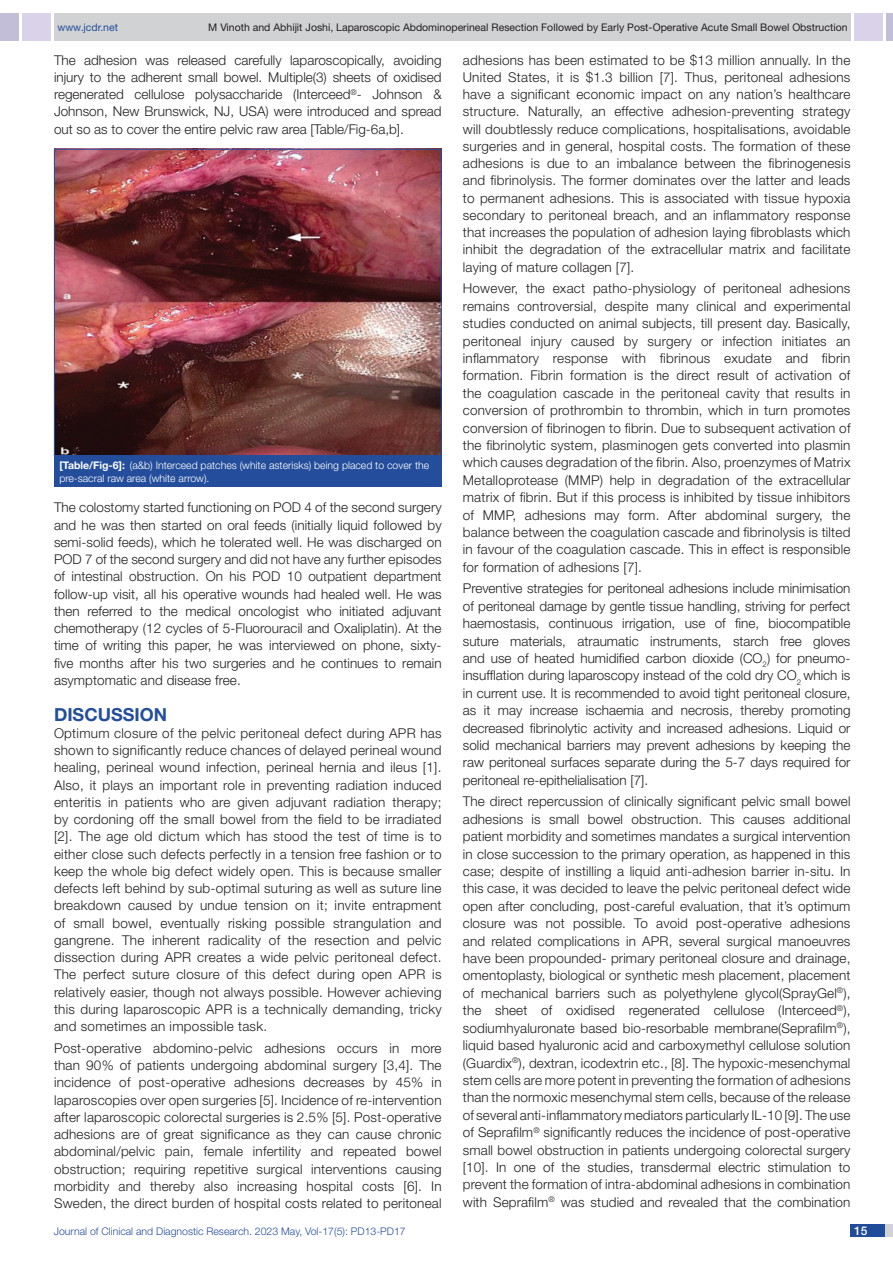
<style>
.page{position:relative;width:893px;height:1263px;background:#fff}
.page>*{position:absolute;margin:0;border:0;box-sizing:border-box;transform-origin:0 0}
.Heading{font:700 18px "Helvetica Neue";color:#244e9b}
.Body_text{font:300 13.5px/17.2px "Helvetica Neue";letter-spacing:.01em;color:#231f20;text-align:justify}
.t1{font:500 12px "Helvetica Neue";color:#fff}
.t2{font:10.5px "Helvetica Neue";color:#231f20}
.TABLE_FIG{font:300 10.5px/12.6px "Helvetica Neue";color:#fff}
.t3{font:300 10.5px "Helvetica Neue";color:#244e9b}
.t4{font:10.5px "Helvetica Neue";color:#244e9b}
.s1{font-weight:700}
</style>
<div class="page">
<div style="left:54px;top:13px;width:796px;height:28px;background:#d1d2d4"></div>
<div style="left:0;top:13px;width:19px;height:28px;background:#c2bed7"></div>
<div style="left:22px;top:13px;width:29px;height:28px;background:#d9d2e8"></div>
<div style="left:886px;top:13px;width:7px;height:28px;background:#c2bed7"></div>
<div style="left:854px;top:13px;width:29px;height:28px;background:#d9d2e8"></div>
<div style="left:850px;top:1224px;width:43px;height:13px;background:#d1d2d4"></div>
<div style="left:850px;top:1224px;width:35px;height:13px;background:#214c99"></div>
<img style="left:56px;top:151px;width:384px;height:303px">
<div style="left:54px;top:455px;width:388px;height:32px;background:#244e9b"></div>
<p class="t4" style="left:57px;top:21px;width:62px">www.jcdr.net</p>
<p class="t2" style="left:208px;top:21px;width:641px">M Vinoth and Abhijit Joshi, Laparoscopic Abdominoperineal Resection Followed by Early Post-Operative Acute Small Bowel Obstruction</p>
<p class="Body_text" style="left:54px;top:51px;width:389px">The adhesion was released carefully laparoscopically, avoiding injury to the adherent small bowel. Multiple(3) sheets of oxidised regenerated cellulose polysaccharide (Interceed<sup>®</sup>- Johnson &amp; Johnson, New Brunswick, NJ, USA) were introduced and spread out so as to cover the entire pelvic raw area [Table/Fig-6a,b].</p>
<p class="Body_text" style="left:463px;top:51px;width:389px">adhesions has been estimated to be $13 million annually. In the United States, it is $1.3 billion [7]. Thus, peritoneal adhesions have a significant economic impact on any nation’s healthcare structure. Naturally, an effective adhesion-preventing strategy will doubtlessly reduce complications, hospitalisations, avoidable surgeries and in general, hospital costs. The formation of these adhesions is due to an imbalance between the fibrinogenesis and fibrinolysis. The former dominates over the latter and leads to permanent adhesions. This is associated with tissue hypoxia secondary to peritoneal breach, and an inflammatory response that increases the population of adhesion laying fibroblasts which inhibit the degradation of the extracellular matrix and facilitate laying of mature collagen [7].</p>
<p class="Body_text" style="left:463px;top:279px;width:389px">However, the exact patho-physiology of peritoneal adhesions remains controversial, despite many clinical and experimental studies conducted on animal subjects, till present day. Basically, peritoneal injury caused by surgery or infection initiates an inflammatory response with fibrinous exudate and fibrin formation. Fibrin formation is the direct result of activation of the coagulation cascade in the peritoneal cavity that results in conversion of prothrombin to thrombin, which in turn promotes conversion of fibrinogen to fibrin. Due to subsequent activation of the fibrinolytic system, plasminogen gets converted into plasmin which causes degradation of the fibrin. Also, proenzymes of Matrix Metalloprotease (MMP) help in degradation of the extracellular matrix of fibrin. But if this process is inhibited by tissue inhibitors of MMP, adhesions may form. After abdominal surgery, the balance between the coagulation cascade and fibrinolysis is tilted in favour of the coagulation cascade. This in effect is responsible for formation of adhesions [7].</p>
<p class="Body_text" style="left:463px;top:580px;width:389px">Preventive strategies for peritoneal adhesions include minimisation of peritoneal damage by gentle tissue handling, striving for perfect haemostasis, continuous irrigation, use of fine, biocompatible suture materials, atraumatic instruments, starch free gloves and use of heated humidified carbon dioxide (CO<sub>2</sub>) for pneumo&shy;insufflation during laparoscopy instead of the cold dry CO<sub>2</sub> which is in current use. It is recommended to avoid tight peritoneal closure, as it may increase ischaemia and necrosis, thereby promoting decreased fibrinolytic activity and increased adhesions. Liquid or solid mechanical barriers may prevent adhesions by keeping the raw peritoneal surfaces separate during the 5-7 days required for peritoneal re-epithelialisation [7].</p>
<p class="Body_text" style="left:463px;top:793px;width:389px">The direct repercussion of clinically significant pelvic small bowel adhesions is small bowel obstruction. This causes additional patient morbidity and sometimes mandates a surgical intervention in close succession to the primary operation, as happened in this case; despite of instilling a liquid anti-adhesion barrier in-situ. In this case, it was decided to leave the pelvic peritoneal defect wide open after concluding, post-careful evaluation, that it’s optimum closure was not possible. To avoid post-operative adhesions and related complications in APR, several surgical manoeuvres have been propounded- primary peritoneal closure and drainage, omentoplasty, biological or synthetic mesh placement, placement of mechanical barriers such as polyethylene glycol(SprayGel<sup>®</sup>), the sheet of oxidised regenerated cellulose (Interceed<sup>®</sup>), sodiumhyaluronate based bio-resorbable membrane(Seprafilm<sup>®</sup>), liquid based hyaluronic acid and carboxymethyl cellulose solution (Guardix<sup>®</sup>), dextran, icodextrin etc., [8]. The hypoxic-mesenchymal stem cells are more potent in preventing the formation of adhesions than the normoxic mesenchymal stem cells, because of the release of several anti-inflammatory mediators particularly IL-10 [9]. The use of Seprafilm<sup>®</sup> significantly reduces the incidence of post-operative small bowel obstruction in patients undergoing colorectal surgery [10]. In one of the studies, transdermal electric stimulation to prevent the formation of intra-abdominal adhesions in combination with Seprafilm<sup>®</sup> was studied and revealed that the combination</p>
<p class="TABLE_FIG" style="left:59px;top:459px;width:371px"><span class="s1">[Table/Fig-6]:</span> (a&amp;b) Interceed patches (white asterisks) being placed to cover the pre-sacral raw area (white arrow).</p>
<p class="Body_text" style="left:54px;top:499px;width:389px">The colostomy started functioning on POD 4 of the second surgery and he was then started on oral feeds (initially liquid followed by semi-solid feeds), which he tolerated well. He was discharged on POD 7 of the second surgery and did not have any further episodes of intestinal obstruction. On his POD 10 outpatient department follow-up visit, all his operative wounds had healed well. He was then referred to the medical oncologist who initiated adjuvant chemotherapy (12 cycles of 5-Fluorouracil and Oxaliplatin). At the time of writing this paper, he was interviewed on phone, sixty&shy;five months after his two surgeries and he continues to remain asymptomatic and disease free.</p>
<p class="Heading" style="left:54px;top:703px;width:115px">DISCUSSION</p>
<p class="Body_text" style="left:54px;top:724px;width:389px">Optimum closure of the pelvic peritoneal defect during APR has shown to significantly reduce chances of delayed perineal wound healing, perineal wound infection, perineal hernia and ileus [1].<br>Also, it plays an important role in preventing radiation induced enteritis in patients who are given adjuvant radiation therapy; by cordoning off the small bowel from the field to be irradiated [2]. The age old dictum which has stood the test of time is to either close such defects perfectly in a tension free fashion or to keep the whole big defect widely open. This is because smaller defects left behind by sub-optimal suturing as well as suture line breakdown caused by undue tension on it; invite entrapment of small bowel, eventually risking possible strangulation and gangrene. The inherent radicality of the resection and pelvic dissection during APR creates a wide pelvic peritoneal defect.<br>The perfect suture closure of this defect during open APR is relatively easier, though not always possible. However achieving this during laparoscopic APR is a technically demanding, tricky and sometimes an impossible task.</p>
<p class="Body_text" style="left:54px;top:1039px;width:389px">Post-operative abdomino-pelvic adhesions occurs in more than 90% of patients undergoing abdominal surgery [3,4]. The incidence of post-operative adhesions decreases by 45% in laparoscopies over open surgeries [5]. Incidence of re-intervention after laparoscopic colorectal surgeries is 2.5% [5]. Post-operative adhesions are of great significance as they can cause chronic abdominal/pelvic pain, female infertility and repeated bowel obstruction; requiring repetitive surgical interventions causing morbidity and thereby also increasing hospital costs [6]. In Sweden, the direct burden of hospital costs related to peritoneal</p>
<p class="t3" style="left:54px;top:1225px;width:353px">Journal of Clinical and Diagnostic Research. 2023 May, Vol-17(5): PD13-PD17</p>
<p class="t1" style="left:854px;top:1223px;width:15px">15</p>
</div>
